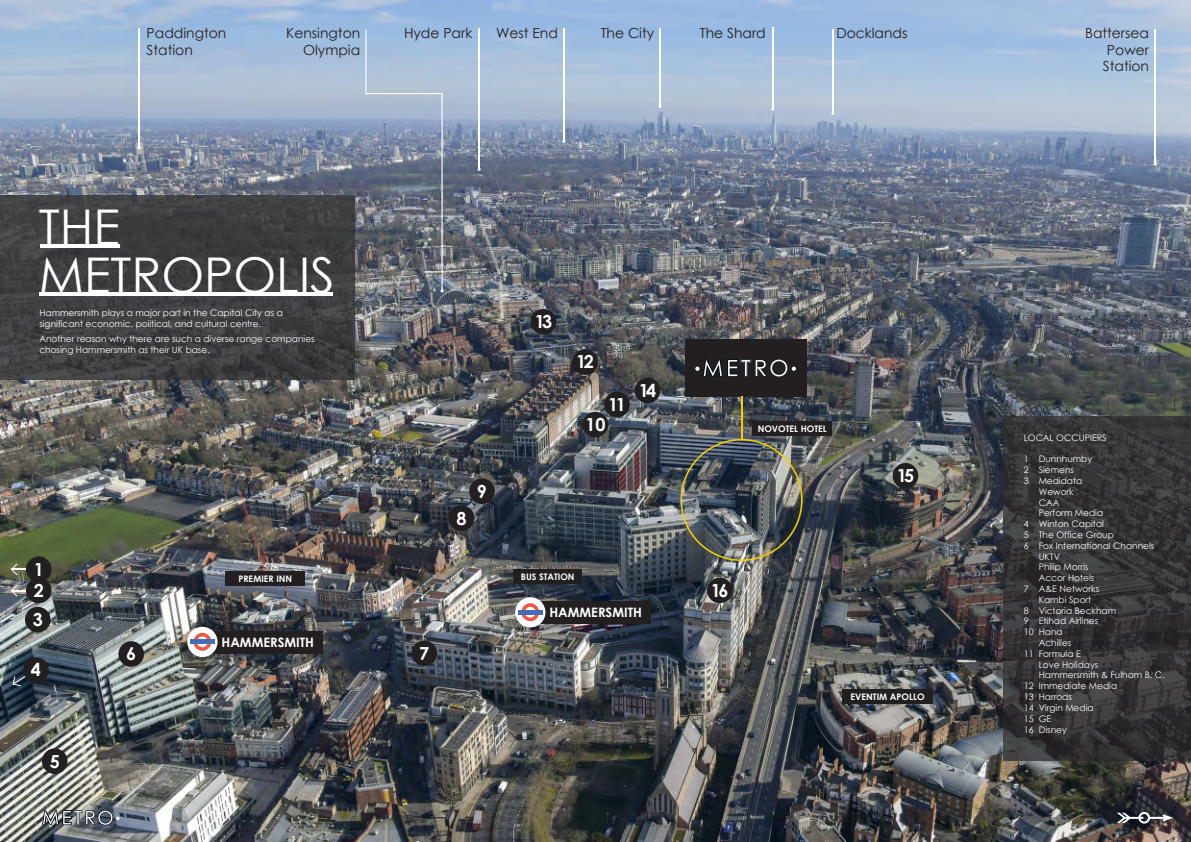
<style>
.page{position:relative;width:1191px;height:842px;background:#fff}
.page>*{position:absolute;margin:0;border:0;box-sizing:border-box;transform-origin:0 0}
.t1{font:49.3px/48.3px "Century Gothic";color:#fff}
.t2{font:700 18px "Century Gothic";letter-spacing:-.14em;color:#fff}
.t3{font:13.9px/16.7px "Century Gothic";color:#231f20;text-align:justify}
.t4{font:700 13px "Century Gothic";color:#fff}
.t5{font:9px/10.8px "Century Gothic";color:#fff}
.t6{font:700 9px "Century Gothic";color:#fff}
</style>
<div class="page">
<img style="left:0;top:0;width:1191px;height:842px">
<img style="left:0;top:196px;width:354px;height:184px">
<img style="left:1003px;top:417px;width:188px;height:343px">
<hr style="left:138px;top:28px;width:2px;height:120px;background:#fff">
<svg style="left:365px;top:29px;width:78px;height:263px;background:#8592a3"></svg>
<hr style="left:478px;top:28px;width:2px;height:141px;background:#fff">
<hr style="left:563px;top:28px;width:1px;height:113px;background:#fff">
<hr style="left:659px;top:28px;width:1px;height:79px;background:#fff">
<hr style="left:772px;top:28px;width:1px;height:81px;background:#fff">
<hr style="left:832px;top:29px;width:1px;height:84px;background:#fff">
<hr style="left:40px;top:245px;width:80px;height:3px;background:#fff">
<hr style="left:39px;top:292px;width:293px;height:4px;background:#fff">
<svg style="left:1116px;top:812px;width:57px;height:11px"></svg>
<div style="left:411px;top:640px;width:26px;height:26px;background:#231f20;border-radius:50%"></div>
<div style="left:23px;top:657px;width:26px;height:26px;background:#231f20;border-radius:50%"></div>
<div style="left:469px;top:478px;width:26px;height:26px;background:#231f20;border-radius:50%"></div>
<div style="left:572px;top:349px;width:26px;height:26px;background:#231f20;border-radius:50%"></div>
<div style="left:26px;top:556px;width:26px;height:26px;background:#231f20;border-radius:50%"></div>
<div style="left:25px;top:607px;width:26px;height:25px;background:#231f20;border-radius:50%"></div>
<div style="left:118px;top:641px;width:26px;height:26px;background:#231f20;border-radius:50%"></div>
<div style="left:530px;top:309px;width:26px;height:26px;background:#231f20;border-radius:50%"></div>
<div style="left:634px;top:378px;width:26px;height:25px;background:#231f20;border-radius:50%"></div>
<div style="left:892px;top:463px;width:26px;height:26px;background:#231f20;border-radius:50%"></div>
<div style="left:707px;top:578px;width:25px;height:25px;background:#231f20;border-radius:50%"></div>
<div style="left:42px;top:748px;width:26px;height:26px;background:#231f20;border-radius:50%"></div>
<div style="left:449px;top:505px;width:25px;height:26px;background:#231f20;border-radius:50%"></div>
<div style="left:582px;top:412px;width:26px;height:25px;background:#231f20;border-radius:50%"></div>
<svg style="left:36px;top:810px;width:84px;height:15px"></svg>
<img style="left:680px;top:439px;width:122px;height:122px">
<div style="left:685px;top:340px;width:122px;height:57px;background:#231f20"></div>
<hr style="left:741px;top:396px;width:1px;height:43px;background:#f2cf02">
<svg style="left:695px;top:359px;width:101px;height:18px"></svg>
<hr style="left:1154px;top:29px;width:1px;height:135px;background:#fff">
<svg style="left:11px;top:563px;width:15px;height:12px"></svg>
<div style="left:26px;top:578px;width:26px;height:25px;background:#231f20;border-radius:50%"></div>
<svg style="left:11px;top:585px;width:15px;height:11px"></svg>
<svg style="left:13px;top:676px;width:13px;height:10px"></svg>
<div style="left:604px;top:392px;width:26px;height:25px;background:#231f20;border-radius:50%"></div>
<div style="left:752px;top:422px;width:80px;height:14px;background:#231f20"></div>
<div style="left:842px;top:689px;width:91px;height:15px;background:#231f20"></div>
<div style="left:528px;top:601px;width:122px;height:23px;background:#231f20"></div>
<div style="left:515px;top:597px;width:30px;height:30px;background:#fff;border-radius:50%"></div>
<svg style="left:521px;top:603px;width:18px;height:18px"></svg>
<svg style="left:525px;top:607px;width:10px;height:11px"></svg>
<hr style="left:518px;top:610px;width:24px;height:4px;background:#416eb6">
<div style="left:201px;top:631px;width:121px;height:22px;background:#231f20"></div>
<div style="left:187px;top:627px;width:30px;height:30px;background:#fff;border-radius:50%"></div>
<svg style="left:193px;top:633px;width:18px;height:18px"></svg>
<svg style="left:197px;top:636px;width:11px;height:11px"></svg>
<hr style="left:190px;top:640px;width:24px;height:4px;background:#416eb6">
<div style="left:514px;top:569px;width:68px;height:15px;background:#231f20"></div>
<div style="left:226px;top:571px;width:79px;height:15px;background:#231f20"></div>
<h3 class="t3" style="left:147px;top:25px;width:81px">Paddington</h3>
<h3 class="t3" style="left:404px;top:25px;width:70px">Hyde Park</h3>
<h3 class="t3" style="left:600px;top:25px;width:55px">The City</h3>
<h3 class="t3" style="left:700px;top:25px;width:67px">The Shard</h3>
<h3 class="t3" style="left:836px;top:25px;width:73px">Docklands</h3>
<h3 class="t3" style="left:147px;top:41px;width:48px">Station</h3>
<h3 class="t3" style="left:286px;top:25px;width:76px">Kensington</h3>
<h3 class="t3" style="left:496px;top:25px;width:63px">West End</h3>
<h3 class="t3" style="left:303px;top:41px;width:59px">Olympia</h3>
<h1 class="t1" style="left:39px;top:202px;width:297px">THE<br>METROPOLIS</h1>
<p class="t5" style="left:39px;top:307px;width:245px">Hammersmith plays a major part in the Capital City as a significant economic, political, and cultural centre.</p>
<p class="t5" style="left:39px;top:334px;width:277px">Another reason why there are such a diverse range companies chosing Hammersmith as their UK base.</p>
<h2 class="t2" style="left:456px;top:507px;width:12px">8</h2>
<h2 class="t2" style="left:477px;top:480px;width:12px">9</h2>
<h2 class="t2" style="left:534px;top:310px;width:19px">13</h2>
<h2 class="t2" style="left:576px;top:350px;width:19px">12</h2>
<h2 class="t2" style="left:608px;top:393px;width:19px">11</h2>
<h2 class="t2" style="left:585px;top:413px;width:22px">10</h2>
<h2 class="t2" style="left:638px;top:379px;width:19px">14</h2>
<h2 class="t2" style="left:34px;top:558px;width:12px">1</h2>
<h2 class="t2" style="left:33px;top:608px;width:12px">3</h2>
<h2 class="t2" style="left:34px;top:579px;width:12px">2</h2>
<h2 class="t2" style="left:31px;top:659px;width:12px">4</h2>
<h2 class="t2" style="left:50px;top:750px;width:12px">5</h2>
<h2 class="t2" style="left:126px;top:642px;width:12px">6</h2>
<p class="t6" style="left:238px;top:573px;width:55px">PREMIER INN</p>
<p class="t6" style="left:521px;top:571px;width:55px">BUS STATION</p>
<h3 class="t4" style="left:221px;top:634px;width:94px">HAMMERSMITH</h3>
<h2 class="t2" style="left:419px;top:642px;width:12px">7</h2>
<h3 class="t4" style="left:549px;top:604px;width:94px">HAMMERSMITH</h3>
<p class="t6" style="left:757px;top:423px;width:71px">NOVOTEL HOTEL</p>
<h2 class="t2" style="left:896px;top:464px;width:19px">15</h2>
<h2 class="t2" style="left:711px;top:579px;width:19px">16</h2>
<p class="t6" style="left:850px;top:691px;width:75px">EVENTIM APOLLO</p>
<h3 class="t3" style="left:1102px;top:25px;width:48px;text-indent:-18px">Battersea Power Station</h3>
<p class="t5" style="left:1023px;top:432px;width:85px">LOCAL OCCUPIERS</p>
<p class="t5" style="left:1023px;top:454px;width:70px">1 Dunnhumby</p>
<p class="t5" style="left:1023px;top:464px;width:52px">2 Siemens</p>
<p class="t5" style="left:1023px;top:475px;width:60px">3 Medidata</p>
<p class="t5" style="left:1038px;top:486px;width:37px">Wework</p>
<p class="t5" style="left:1038px;top:497px;width:22px">CAA</p>
<p class="t5" style="left:1038px;top:508px;width:66px">Perform Media</p>
<p class="t5" style="left:1023px;top:518px;width:82px">4 Winton Capital</p>
<p class="t5" style="left:1023px;top:529px;width:92px">5 The Office Group</p>
<p class="t5" style="left:1023px;top:540px;width:132px">6 Fox International Channels</p>
<p class="t5" style="left:1038px;top:551px;width:23px">UKTV</p>
<p class="t5" style="left:1038px;top:562px;width:51px">Philip Morris</p>
<p class="t5" style="left:1038px;top:572px;width:57px">Accor Hotels</p>
<p class="t5" style="left:1023px;top:583px;width:77px">7 A&amp;E Networks</p>
<p class="t5" style="left:1038px;top:594px;width:54px">Kambi Sport</p>
<p class="t5" style="left:1023px;top:605px;width:94px">8 Victoria Beckham</p>
<p class="t5" style="left:1023px;top:616px;width:76px">9 Etihad Airlines</p>
<p class="t5" style="left:1023px;top:626px;width:40px">10 Hana</p>
<p class="t5" style="left:1038px;top:637px;width:34px">Achilles</p>
<p class="t5" style="left:1023px;top:648px;width:59px">11 Formula E</p>
<p class="t5" style="left:1038px;top:659px;width:61px">Love Holidays</p>
<p class="t5" style="left:1038px;top:670px;width:127px">Hammersmith &amp; Fulham B. C.</p>
<p class="t5" style="left:1023px;top:680px;width:95px">12 Immediate Media</p>
<p class="t5" style="left:1023px;top:691px;width:50px">13 Harrods</p>
<p class="t5" style="left:1023px;top:702px;width:71px">14 Virgin Media</p>
<p class="t5" style="left:1023px;top:713px;width:29px">15 GE</p>
<p class="t5" style="left:1023px;top:724px;width:45px">16 Disney</p>
</div>
